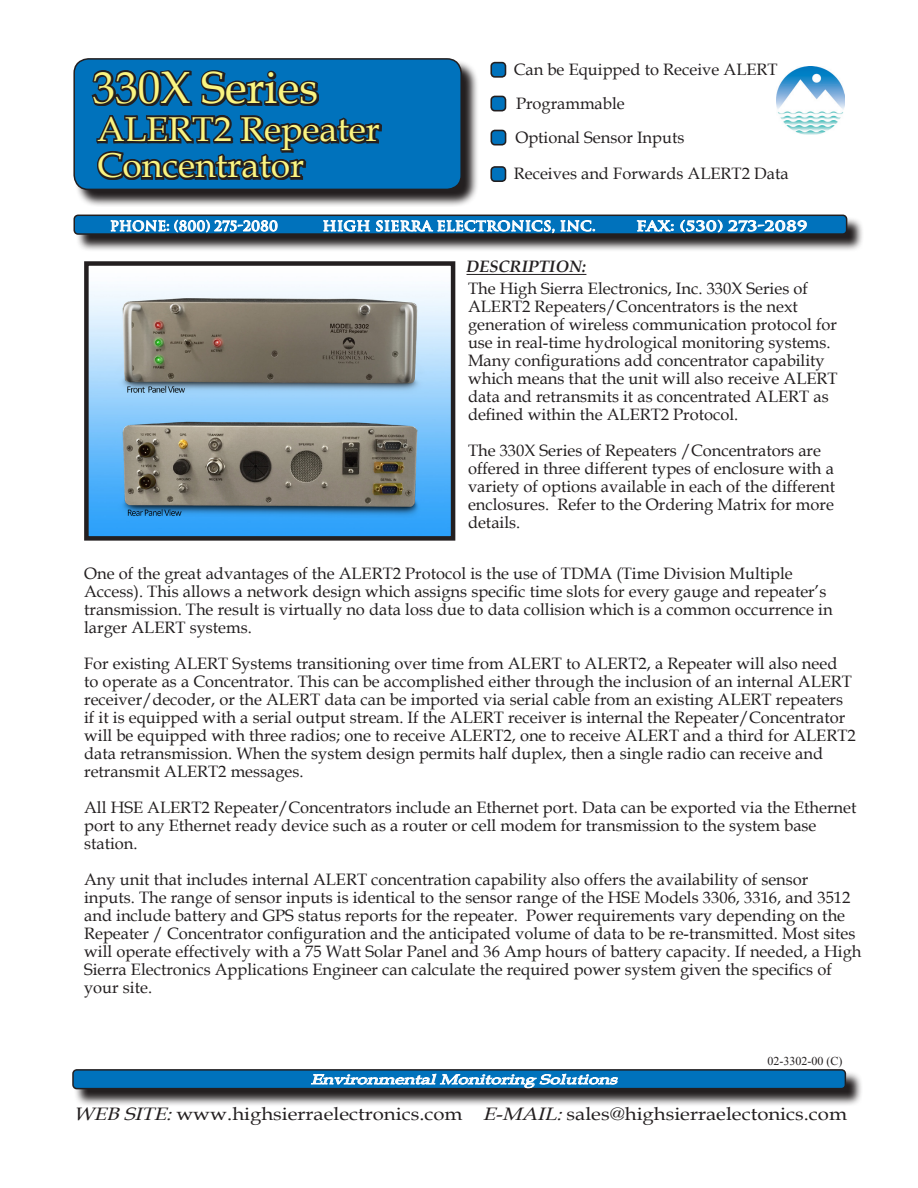
<style>
.page{position:relative;width:918px;height:1188px;background:#fff}
.page>*{position:absolute;margin:0;border:0;box-sizing:border-box;transform-origin:0 0}
.t1{font:45px "Book Antiqua";color:#faf481}
.t2{font:34.5px/36px "Book Antiqua";color:#faf481}
.t3{font:18px "Book Antiqua";color:#231f20;scale:1.13 1}
.t4{font:16.5px/18px "Book Antiqua";color:#231f20}
.t5{font:italic 700 16.5px "Book Antiqua";color:#231f20}
.t6{font:italic 13.5px "Book Antiqua";color:#fff;scale:1.39 1}
.t7{font:700 13.5px "Trajan";color:#fff;scale:1.09 1}
.t8{font:700 13.5px "Trajan";color:#fff}
.t9{font:700 13.5px "Trajan";color:#fff;scale:1.27 1}
.t10{font:12px "Times New Roman";color:#231f20}
.s1{font-style:italic}
</style>
<div class="page">
<svg style="left:77px;top:216px;width:786px;height:34px;background:#7c7a7a"></svg>
<div style="left:74px;top:215px;width:773px;height:19px;background:#0072bc;border-radius:4px"></div>
<div style="left:73px;top:215px;width:774px;height:20px;border:2px solid #231f20;border-radius:4px"></div>
<svg style="left:636px;top:220px;width:38px;height:12px"></svg>
<svg style="left:680px;top:219px;width:127px;height:14px"></svg>
<div style="left:74px;top:59px;width:387px;height:130px;background:#0072bc;border-radius:14px"></div>
<img style="left:777px;top:66px;width:68px;height:68px">
<svg style="left:90px;top:58px;width:505px;height:236px"></svg>
<svg style="left:75px;top:1073px;width:787px;height:32px;background:#747272"></svg>
<div style="left:73px;top:1070px;width:772px;height:19px;background:#0072bc;border-radius:4px"></div>
<div style="left:72px;top:1069px;width:774px;height:20px;border:2px solid #231f20;border-radius:4px"></div>
<svg style="left:311px;top:1073px;width:307px;height:16px"></svg>
<hr style="left:466px;top:274px;width:120px;height:1px;background:#231f20">
<div style="left:491px;top:130px;width:15px;height:15px;background:#0072bc;border-radius:4px"></div>
<div style="left:491px;top:130px;width:15px;height:16px;border:2px solid #231f20;border-radius:4px"></div>
<img style="left:89px;top:266px;width:361px;height:270px">
<div style="left:84px;top:261px;width:371px;height:280px;border:4px solid #231f20"></div>
<p class="t1" style="left:93px;top:57px;width:227px">330X Series</p>
<p class="t2" style="left:97px;top:110px;width:284px">ALERT2 Repeater<br>Concentrator</p>
<p class="t4" style="left:514px;top:60px;width:265px">Can be Equipped to Receive ALERT</p>
<p class="t4" style="left:516px;top:94px;width:110px">Programmable</p>
<p class="t4" style="left:515px;top:128px;width:171px">Optional Sensor Inputs</p>
<p class="t4" style="left:514px;top:164px;width:276px">Receives and Forwards ALERT2 Data</p>
<p class="t8" style="left:110px;top:218px;width:169px">PHONE: (800) 275-2080</p>
<p class="t7" style="left:323px;top:218px;width:252px">HIGH SIERRA ELECTRONICS, INC.</p>
<p class="t9" style="left:636px;top:218px;width:137px">FAX: (530) 273-2089</p>
<p class="t5" style="left:466px;top:255px;width:121px">DESCRIPTION:</p>
<p class="t4" style="left:468px;top:279px;width:371px">The High Sierra Electronics, Inc. 330X Series of ALERT2 Repeaters/Concentrators is the next generation of wireless communication protocol for use in real-time hydrological monitoring systems.<br>Many configurations add concentrator capability which means that the unit will also receive ALERT data and retransmits it as concentrated ALERT as defined within the ALERT2 Protocol.</p>
<p class="t4" style="left:468px;top:441px;width:369px">The 330X Series of Repeaters /Concentrators are offered in three different types of enclosure with a variety of options available in each of the different enclosures. Refer to the Ordering Matrix for more details.</p>
<p class="t4" style="left:84px;top:564px;width:750px">One of the great advantages of the ALERT2 Protocol is the use of TDMA (Time Division Multiple Access). This allows a network design which assigns specific time slots for every gauge and repeater’s transmission. The result is virtually no data loss due to data collision which is a common occurrence in larger ALERT systems.</p>
<p class="t4" style="left:84px;top:654px;width:773px">For existing ALERT Systems transitioning over time from ALERT to ALERT2, a Repeater will also need to operate as a Concentrator. This can be accomplished either through the inclusion of an internal ALERT receiver/decoder, or the ALERT data can be imported via serial cable from an existing ALERT repeaters if it is equipped with a serial output stream. If the ALERT receiver is internal the Repeater/Concentrator will be equipped with three radios; one to receive ALERT2, one to receive ALERT and a third for ALERT2 data retransmission. When the system design permits half duplex, then a single radio can receive and retransmit ALERT2 messages.</p>
<p class="t4" style="left:84px;top:798px;width:774px">All HSE ALERT2 Repeater/Concentrators include an Ethernet port. Data can be exported via the Ethernet port to any Ethernet ready device such as a router or cell modem for transmission to the system base station.</p>
<p class="t4" style="left:84px;top:870px;width:779px">Any unit that includes internal ALERT concentration capability also offers the availability of sensor inputs. The range of sensor inputs is identical to the sensor range of the HSE Models 3306, 3316, and 3512 and include battery and GPS status reports for the repeater. Power requirements vary depending on the Repeater / Concentrator configuration and the anticipated volume of data to be re-transmitted. Most sites will operate effectively with a 75 Watt Solar Panel and 36 Amp hours of battery capacity. If needed, a High Sierra Electronics Applications Engineer can calculate the required power system given the specifics of your site.</p>
<p class="t10" style="left:767px;top:1053px;width:76px">02-3302-00 (C)</p>
<p class="t6" style="left:311px;top:1070px;width:225px">EnvironmentalMonitoring Solutions</p>
<p class="t3" style="left:74px;top:1101px;width:686px"><span class="s1">WEB SITE:</span>www.highsierraelectronics.com <span class="s1">E-MAIL:</span>sales@highsierraelectonics.com</p>
</div>
